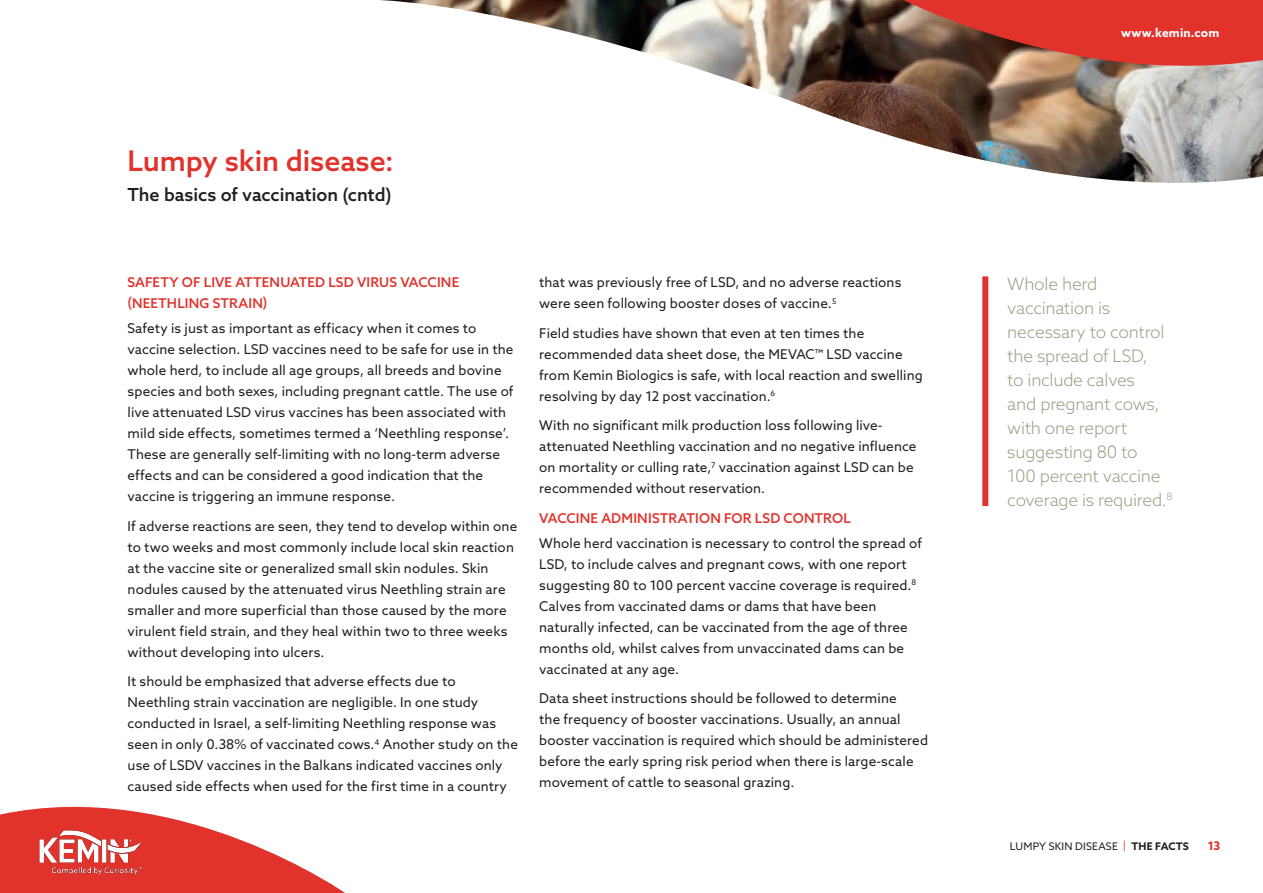
<style>
.page{position:relative;width:1263px;height:893px;background:#fff}
.page>*{position:absolute;margin:0;border:0;box-sizing:border-box;transform-origin:0 0}
.t1{font:500 28.5px "Azo Sans";letter-spacing:-.005em;color:#e1322c}
.t2{font:500 18px "Azo Sans";letter-spacing:-.005em;color:#231f20}
.t3{font:300 17.25px/24px "Azo Sans";letter-spacing:-.015em;color:#a19e8a}
.t4{font:13.5px/21px "Azo Sans";letter-spacing:.01em;color:#231f20}
.t5{font:500 13.5px/21px "Azo Sans";letter-spacing:.01em;color:#e1322c}
.t6{font:700 12px "Azo Sans";letter-spacing:.015em;color:#fff}
.t7{font:700 12px "Azo Sans";color:#e1322c}
.t8{font:10.5px "Azo Sans";letter-spacing:.02em;color:#231f20}
.s1{color:#e1322c}
.s2{font-weight:700}
</style>
<div class="page">
<img style="left:380px;top:0;width:883px;height:183px">
<svg style="left:904px;top:0;width:359px;height:89px"></svg>
<svg style="left:0;top:806px;width:345px;height:87px"></svg>
<div style="left:982px;top:276px;width:6px;height:230px;background:#e1322c"></div>
<img style="left:40px;top:830px;width:103px;height:44px">
<h1 class="t1" style="left:128px;top:142px;width:267px">Lumpy skin disease:</h1>
<h2 class="t2" style="left:128px;top:183px;width:266px">The basics of vaccination (cntd)</h2>
<p class="t5" style="left:128px;top:272px;width:333px">SAFETY OF LIVE ATTENUATED LSD VIRUS VACCINE (NEETHLING STRAIN)</p>
<p class="t4" style="left:128px;top:318px;width:387px">Safety is just as important as efficacy when it comes to vaccine selection. LSD vaccines need to be safe for use in the whole herd, to include all age groups, all breeds and bovine species and both sexes, including pregnant cattle. The use of live attenuated LSD virus vaccines has been associated with mild side effects, sometimes termed a ‘Neethling response’.<br>These are generally self-limiting with no long-term adverse effects and can be considered a good indication that the vaccine is triggering an immune response.</p>
<p class="t4" style="left:128px;top:515px;width:391px">If adverse reactions are seen, they tend to develop within one to two weeks and most commonly include local skin reaction at the vaccine site or generalized small skin nodules. Skin nodules caused by the attenuated virus Neethling strain are smaller and more superficial than those caused by the more virulent field strain, and they heal within two to three weeks without developing into ulcers.</p>
<p class="t4" style="left:128px;top:671px;width:392px">It should be emphasized that adverse effects due to Neethling strain vaccination are negligible. In one study conducted in Israel, a self-limiting Neethling response was seen in only 0.38% of vaccinated cows.<sup>4</sup> Another study on the use of LSDV vaccines in the Balkans indicated vaccines only caused side effects when used for the first time in a country</p>
<p class="t4" style="left:539px;top:272px;width:364px">that was previously free of LSD, and no adverse reactions were seen following booster doses of vaccine.<sup>5</sup></p>
<p class="t4" style="left:539px;top:322px;width:385px">Field studies have shown that even at ten times the recommended data sheet dose, the MEVAC™ LSD vaccine from Kemin Biologics is safe, with local reaction and swelling resolving by day 12 post vaccination.<sup>6</sup></p>
<p class="t4" style="left:539px;top:415px;width:379px">With no significant milk production loss following live&shy;attenuated Neethling vaccination and no negative influence on mortality or culling rate,<sup>7</sup> vaccination against LSD can be recommended without reservation.</p>
<p class="t5" style="left:539px;top:507px;width:313px">VACCINE ADMINISTRATION FOR LSD CONTROL</p>
<p class="t4" style="left:539px;top:532px;width:384px">Whole herd vaccination is necessary to control the spread of LSD, to include calves and pregnant cows, with one report suggesting 80 to 100 percent vaccine coverage is required.<sup>8<br></sup>Calves from vaccinated dams or dams that have been naturally infected, can be vaccinated from the age of three months old, whilst calves from unvaccinated dams can be vaccinated at any age.</p>
<p class="t4" style="left:539px;top:688px;width:390px">Data sheet instructions should be followed to determine<br>the frequency of booster vaccinations. Usually, an annual booster vaccination is required which should be administered before the early spring risk period when there is large-scale movement of cattle to seasonal grazing.</p>
<p class="t6" style="left:1121px;top:24px;width:100px">www.kemin.com</p>
<p class="t3" style="left:1007px;top:272px;width:166px">Whole herd vaccination is necessary to control the spread of LSD,<br>to include calves<br>and pregnant cows, with one report suggesting 80 to<br>100 percent vaccine coverage is required.<sup>8</sup></p>
<p class="t8" style="left:1010px;top:840px;width:181px">LUMPY SKIN DISEASE <span class="s1">|</span> <span class="s2">THE FACTS</span></p>
<p class="t7" style="left:1208px;top:838px;width:14px">13</p>
</div>
